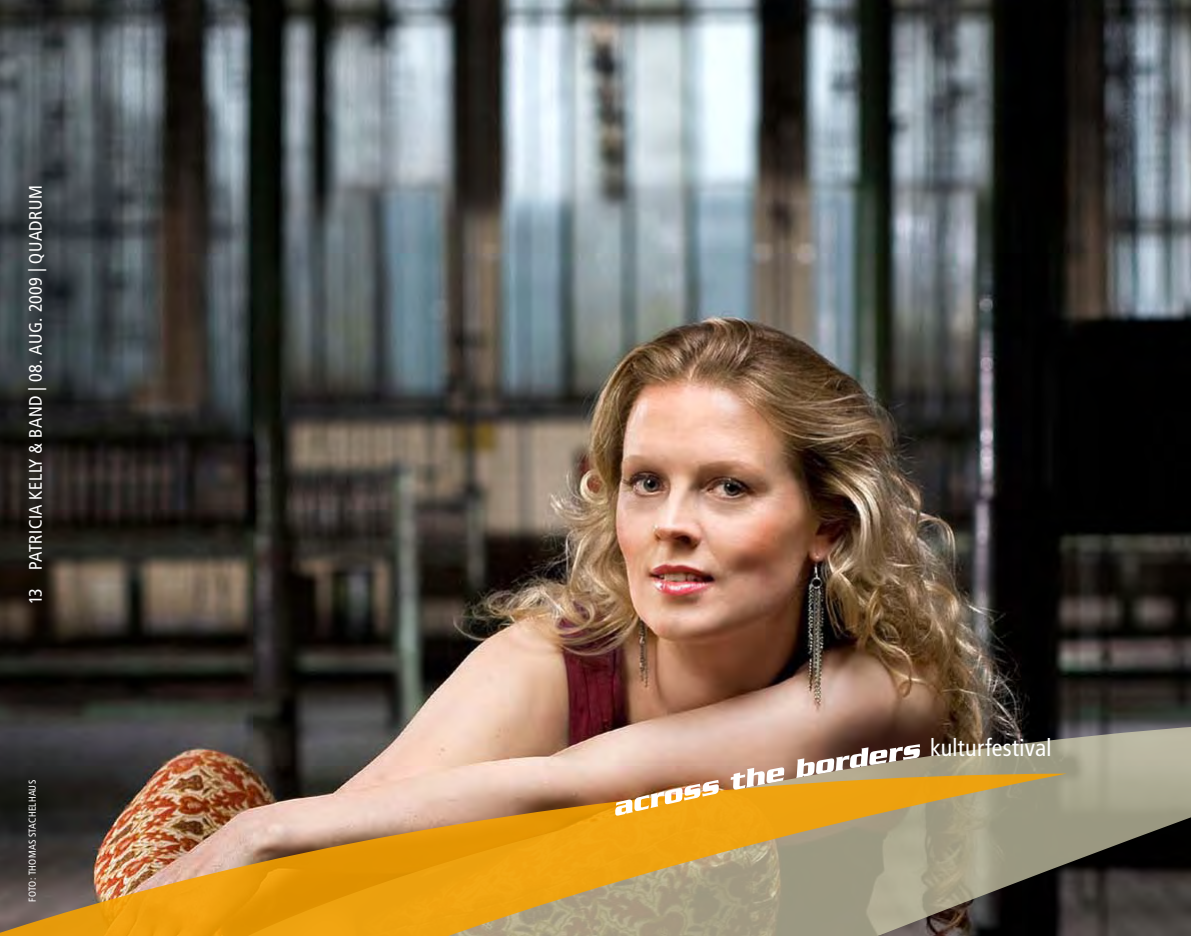
<style>
.page{position:relative;width:1191px;height:936px;background:#fff}
.page>*{position:absolute;margin:0;border:0;box-sizing:border-box;transform-origin:0 0}
.t1{font:24px "Transit";letter-spacing:-.03em;color:#fff}
.t2{font:18px "Transit";letter-spacing:-.01em;color:#fff}
.t3{font:10px "Transit";letter-spacing:-.01em;color:#fff}
</style>
<div class="page">
<img style="left:0;top:0;width:1191px;height:773px">
<svg style="left:180px;top:715px;width:1011px;height:220px"></svg>
<img style="left:0;top:773px;width:1066px;height:162px">
<svg style="left:615px;top:744px;width:305px;height:72px"></svg>
<p class="t2" style="left:25px;top:604px;width:417px;rotate:-90deg">13 Patricia Kelly &amp; Band | 08. Aug. 2009 | Quadrum</p>
<p class="t3" style="left:27px;top:901px;width:124px;rotate:-90deg">Foto: Thomas Stachelhau s</p>
<h1 class="t1" style="left:930px;top:733px;width:124px">kulturfestival</h1>
</div>
